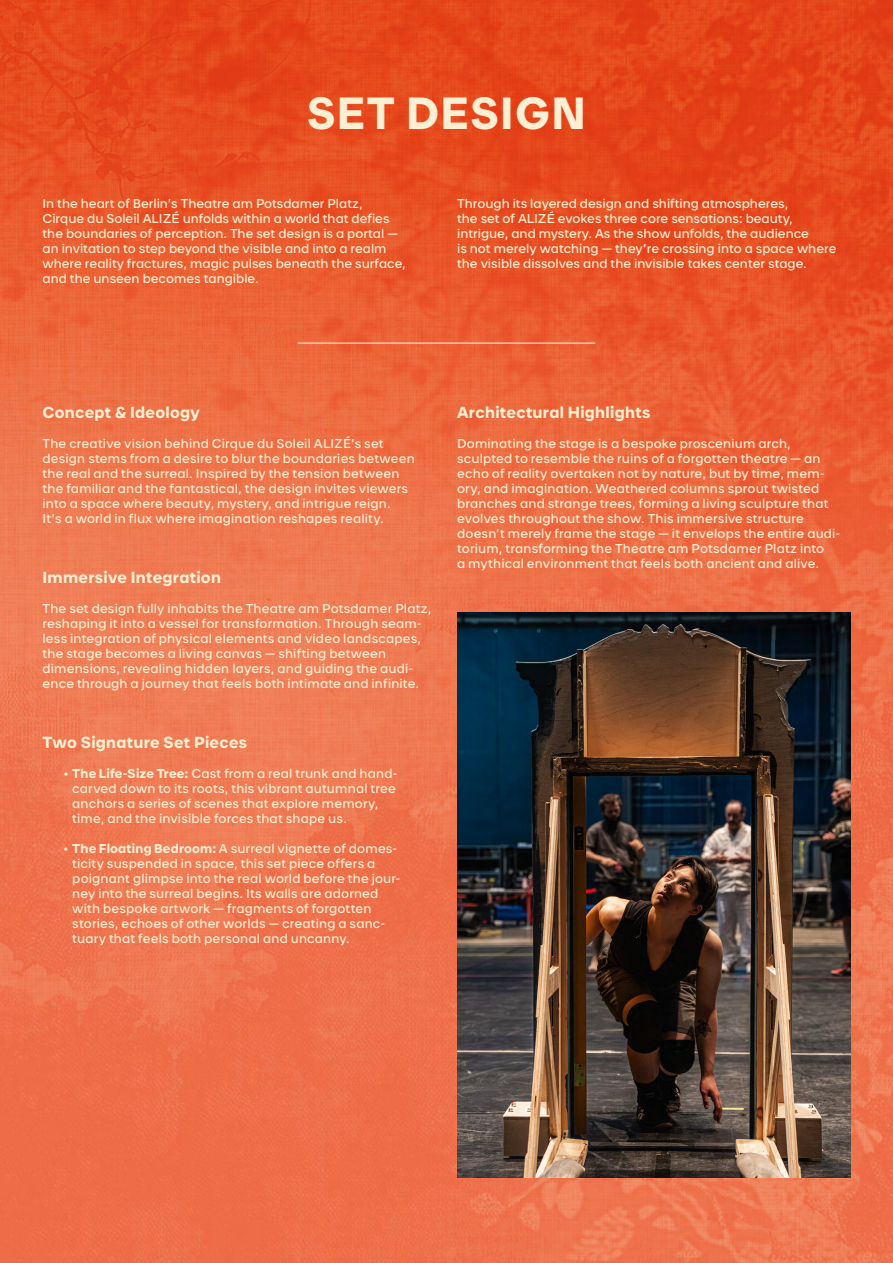
<style>
.page{position:relative;width:893px;height:1263px;background:#fff}
.page>*{position:absolute;margin:0;border:0;box-sizing:border-box;transform-origin:0 0}
.t1{font:700 42px "Cd S Sans";letter-spacing:.03em;color:#ffefd2}
.t2{font:700 15px "Cd S Sans";letter-spacing:.02em;color:#ffefd2}
.t3{font:12px/15px "Cd S Sans";letter-spacing:.01em;color:#ffefd2}
.s1{font-weight:700}
</style>
<div class="page">
<img style="left:0;top:0;width:893px;height:1263px">
<hr style="left:298px;top:343px;width:297px;height:1px;background:#ffefd2">
<img style="left:457px;top:613px;width:393px;height:565px">
<h1 class="t1" style="left:307px;top:86px;width:280px">SET DESIGN</h1>
<p class="t3" style="left:43px;top:195px;width:365px">In the heart of Berlin’s Theatre am Potsdamer Platz, Cirque du Soleil ALIZÉ unfolds within a world that defies the boundaries of perception. The set design is a portal — an invitation to step beyond the visible and into a realm where reality fractures, magic pulses beneath the surface, and the unseen becomes tangible.</p>
<p class="t3" style="left:457px;top:195px;width:381px">Through its layered design and shifting atmospheres,<br>the set of ALIZÉ evokes three core sensations: beauty, intrigue, and mystery. As the show unfolds, the audience<br>is not merely watching — they’re crossing into a space where the visible dissolves and the invisible takes center stage.</p>
<p class="t2" style="left:43px;top:402px;width:159px">Concept &amp; Ideology</p>
<p class="t3" style="left:43px;top:435px;width:374px">The creative vision behind Cirque du Soleil ALIZÉ’s set design stems from a desire to blur the boundaries between the real and the surreal. Inspired by the tension between the familiar and the fantastical, the design invites viewers into a space where beauty, mystery, and intrigue reign.<br>It’s a world in flux where imagination reshapes reality.</p>
<p class="t2" style="left:43px;top:567px;width:180px">Immersive Integration</p>
<p class="t3" style="left:43px;top:600px;width:390px">The set design fully inhabits the Theatre am Potsdamer Platz, reshaping it into a vessel for transformation. Through seam&shy;less integration of physical elements and video landscapes, the stage becomes a living canvas — shifting between dimensions, revealing hidden layers, and guiding the audi&shy;ence through a journey that feels both intimate and infinite.</p>
<p class="t2" style="left:43px;top:732px;width:206px">Two Signature Set Pieces</p>
<p class="t3" style="left:72px;top:765px;width:326px;text-indent:-9px"><span class="s1">• The Life-Size Tree:</span> Cast from a real trunk and hand&shy;carved down to its roots, this vibrant autumnal tree anchors a series of scenes that explore memory, time, and the invisible forces that shape us.</p>
<p class="t3" style="left:72px;top:840px;width:329px;text-indent:-9px"><span class="s1">• The Floating Bedroom:</span> A surreal vignette of domes&shy;ticity suspended in space, this set piece offers a poignant glimpse into the real world before the jour&shy;ney into the surreal begins. Its walls are adorned with bespoke artwork — fragments of forgotten stories, echoes of other worlds — creating a sanc&shy;tuary that feels both personal and uncanny.</p>
<p class="t2" style="left:457px;top:402px;width:195px">Architectural Highlights</p>
<p class="t3" style="left:457px;top:435px;width:384px">Dominating the stage is a bespoke proscenium arch, sculpted to resemble the ruins of a forgotten theatre — an echo of reality overtaken not by nature, but by time, mem&shy;ory, and imagination. Weathered columns sprout twisted branches and strange trees, forming a living sculpture that evolves throughout the show. This immersive structure doesn’t merely frame the stage — it envelops the entire audi&shy;torium, transforming the Theatre am Potsdamer Platz into<br>a mythical environment that feels both ancient and alive.</p>
</div>
